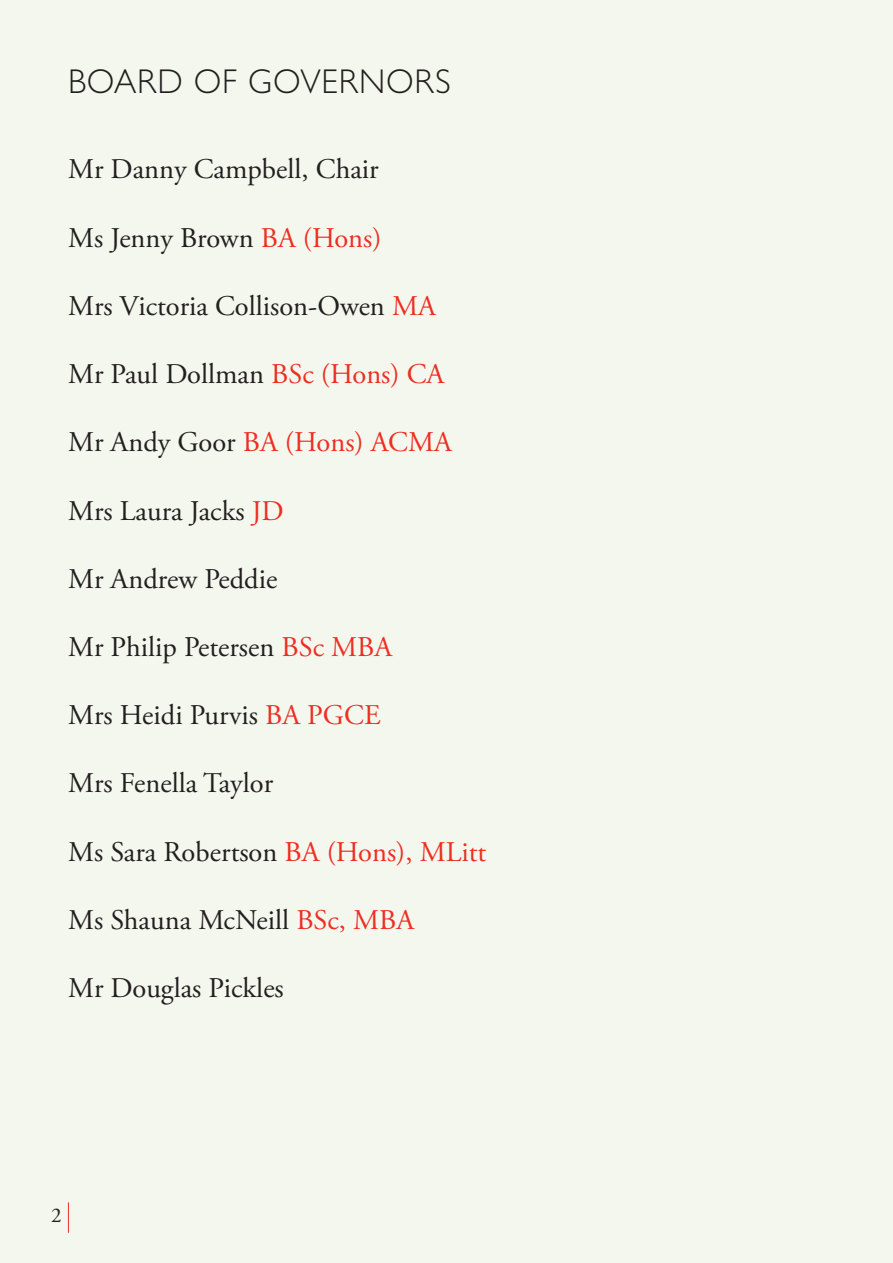
<style>
.page{position:relative;width:893px;height:1263px;background:#f4f7ee}
.page>*{position:absolute;margin:0;border:0;box-sizing:border-box;transform-origin:0 0}
.t1{font:300 34.5px "Gill Sans Nova";letter-spacing:.02em;color:#231f20}
.t2{font:28.5px "Adobe Garamond Pro";color:#231f20}
.t3{font:28.5px "Adobe Garamond Pro";color:#ee2e22}
.t4{font:21px "Adobe Garamond Pro";color:#231f20}
.s1{color:#ee2e22}
.s2{color:#231f20}
</style>
<div class="page">
<hr style="left:68px;top:1202px;width:1px;height:31px;background:#ee2e22">
<p class="t1" style="left:68px;top:60px;width:384px">BOARD OF GOVERNORS</p>
<p class="t2" style="left:68px;top:152px;width:312px">Mr Danny Campbell, Chair</p>
<p class="t2" style="left:68px;top:220px;width:315px">Ms Jenny Brown <span class="s1">BA (Hons)</span></p>
<p class="t2" style="left:68px;top:289px;width:369px">Mrs Victoria Collison-Owen <span class="s1">MA</span></p>
<p class="t2" style="left:68px;top:357px;width:378px">Mr Paul Dollman <span class="s1">BSc (Hons) CA</span></p>
<p class="t3" style="left:68px;top:425px;width:385px"><span class="s2">Mr Andy Goor</span> BA (Hons) ACMA</p>
<p class="t2" style="left:68px;top:493px;width:217px">Mrs Laura Jacks <span class="s1">JD</span></p>
<p class="t2" style="left:68px;top:562px;width:211px">Mr Andrew Peddie</p>
<p class="t2" style="left:68px;top:630px;width:326px">Mr Philip Petersen <span class="s1">BSc MBA</span></p>
<p class="t2" style="left:68px;top:698px;width:314px">Mrs Heidi Purvis <span class="s1">BA PGCE</span></p>
<p class="t2" style="left:68px;top:766px;width:207px">Mrs Fenella Taylor</p>
<p class="t2" style="left:68px;top:834px;width:420px">Ms Sara Robertson <span class="s1">BA (Hons), MLitt</span></p>
<p class="t2" style="left:68px;top:903px;width:348px">Ms Shauna McNeill <span class="s1">BSc, MBA</span></p>
<p class="t2" style="left:68px;top:971px;width:217px">Mr Douglas Pickles</p>
<p class="t4" style="left:51px;top:1202px;width:12px">2</p>
</div>
